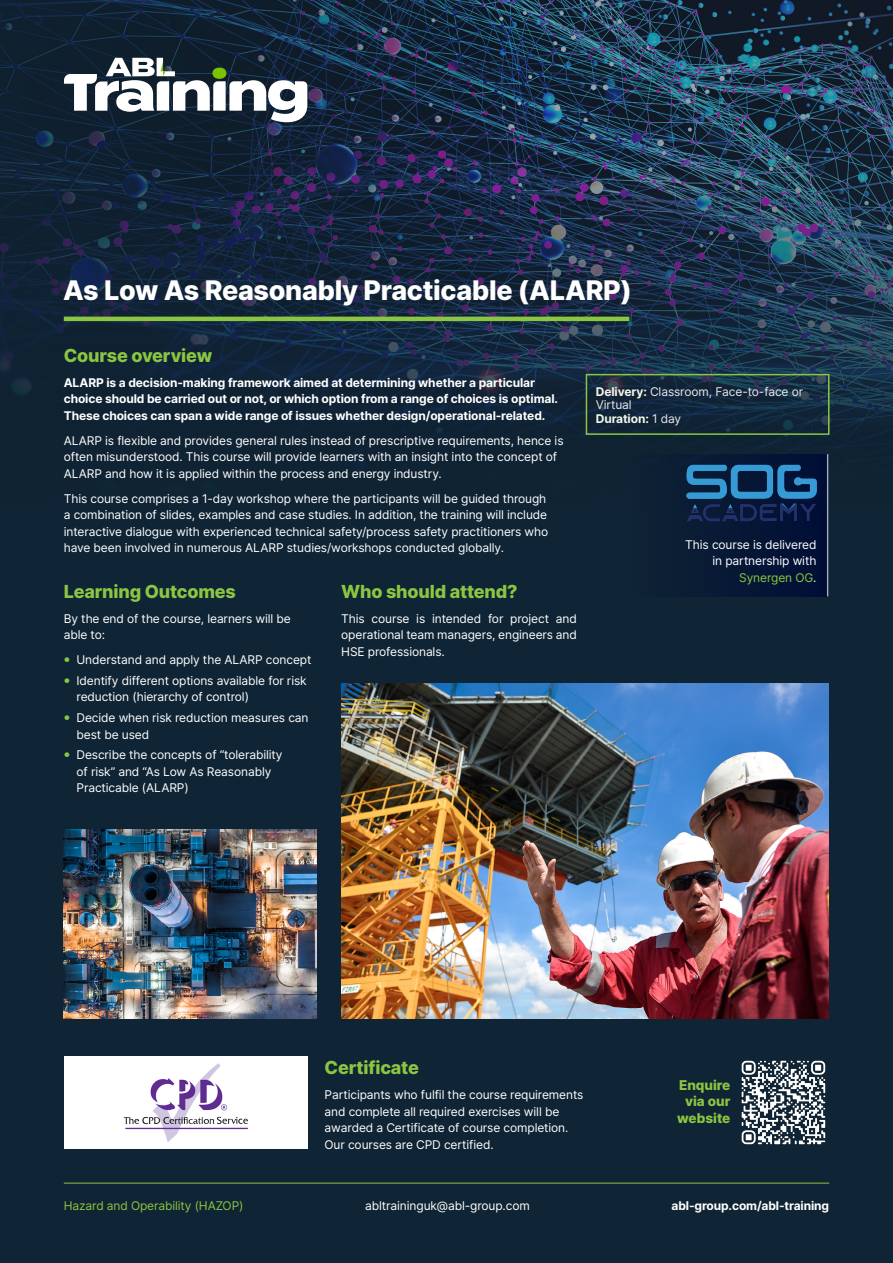
<style>
.page{position:relative;width:893px;height:1263px;background:#0f2434}
.page>*{position:absolute;margin:0;border:0;box-sizing:border-box;transform-origin:0 0}
.Headings{font:800 27px "Inter";letter-spacing:-.01em;color:#fff}
.Intro{font:800 18px "Inter";letter-spacing:-.01em;color:#8bc642}
.Sub-headings{font:800 13.5px/16.5px "Inter";color:#8bc642;text-align:center}
.Intro-2{font:12px/16.5px "Inter";letter-spacing:-.01em;color:#fff}
.Intro-3{font:700 12px/16.5px "Inter";letter-spacing:-.01em;color:#fff}
.Body{font:12px/16.5px "Inter";letter-spacing:-.01em;color:#fff}
.Body_text{font:12px/13.5px "Inter";letter-spacing:-.01em;color:#e7e9eb}
.t1{font:12px "Inter";letter-spacing:-.01em;color:#8bc642}
.Body_text-2{font:700 12px "Inter";letter-spacing:-.01em;color:#f1f7e9}
.s1{font-weight:800;font-size:15px;color:#8bc642}
.s2{font-weight:700;color:#f1f7e9}
.s3{font-weight:400;color:#e7e9eb}
.s4{color:#8bc642}
</style>
<div class="page">
<img style="left:512px;top:0;width:381px;height:138px">
<svg style="left:0;top:0;width:512px;height:138px"></svg>
<svg style="left:0;top:138px;width:893px;height:442px"></svg>
<hr style="left:64px;top:317px;width:565px;height:4px;background:#8bc642">
<img style="left:64px;top:830px;width:252px;height:188px">
<div style="left:634px;top:454px;width:194px;height:142px;background:#091b35"></div>
<img style="left:686px;top:462px;width:136px;height:65px">
<hr style="left:827px;top:454px;width:1px;height:142px;background:#fff">
<div style="left:586px;top:374px;width:243px;height:61px;border:2px solid #8bc642"></div>
<div style="left:64px;top:1057px;width:244px;height:92px;background:#fff"></div>
<img style="left:123px;top:1063px;width:125px;height:79px">
<img style="left:741px;top:1060px;width:85px;height:85px">
<img style="left:341px;top:683px;width:487px;height:335px">
<hr style="left:64px;top:1183px;width:765px;height:1px;background:#8bc642">
<svg style="left:64px;top:58px;width:243px;height:64px"></svg>
<p class="Headings" style="left:63px;top:271px;width:570px">As Low As Reasonably Practicable (ALARP)</p>
<h2 class="Intro" style="left:64px;top:342px;width:150px">Course overview</h2>
<p class="Intro-3" style="left:64px;top:374px;width:496px">ALARP is a decision-making framework aimed at determining whether a particular choice should be carried out or not, or which option from a range of choices is optimal.<br>These choices can span a wide range of issues whether design/operational-related.</p>
<p class="Intro-2" style="left:64px;top:432px;width:501px">ALARP is flexible and provides general rules instead of prescriptive requirements, hence is often misunderstood. This course will provide learners with an insight into the concept of<br>ALARP and how it is applied within the process and energy industry.</p>
<p class="Intro-2" style="left:64px;top:490px;width:486px">This course comprises a 1-day workshop where the participants will be guided through a combination of slides, examples and case studies. In addition, the training will include interactive dialogue with experienced technical safety/process safety practitioners who have been involved in numerous ALARP studies/workshops conducted globally.</p>
<p class="Intro" style="left:64px;top:578px;width:174px">Learning Outcomes</p>
<p class="Body" style="left:64px;top:610px;width:229px">By the end of the course, learners will be able to:</p>
<p class="Intro-2" style="left:64px;top:651px;width:249px"><span class="s1">•</span> Understand and apply the ALARP concept</p>
<p class="Intro-2" style="left:77px;top:672px;width:232px;text-indent:-13px"><span class="s1">•</span> Identify different options available for risk reduction (hierarchy of control)</p>
<p class="Intro-2" style="left:77px;top:709px;width:234px;text-indent:-13px"><span class="s1">•</span> Decide when risk reduction measures can best be used</p>
<p class="Intro-2" style="left:77px;top:746px;width:207px;text-indent:-13px"><span class="s1">•</span> Describe the concepts of “tolerability of risk” and “As Low As Reasonably<br>Practicable (ALARP)</p>
<p class="Intro" style="left:341px;top:578px;width:178px">Who should attend?</p>
<p class="Intro-2" style="left:341px;top:610px;width:237px;text-align:justify">This course is intended for project and operational team managers, engineers and HSE professionals.</p>
<p class="Body_text" style="left:596px;top:384px;width:209px"><span class="s2">Delivery:</span> Classroom, Face-to-face or<br>Virtual</p>
<p class="Body_text-2" style="left:596px;top:409px;width:87px">Duration: <span class="s3">1 day</span></p>
<p class="Intro-2" style="left:685px;top:536px;width:133px;text-align:right">This course is delivered in partnership with<br><span class="s4">Synergen OG</span>.</p>
<h2 class="Intro" style="left:325px;top:1054px;width:96px">Certificate</h2>
<p class="Intro-2" style="left:325px;top:1086px;width:260px">Participants who fulfil the course requirements and complete all required exercises will be awarded a Certificate of course completion.<br>Our courses are CPD certified.</p>
<p class="Sub-headings" style="left:677px;top:1076px;width:55px">Enquire via our website</p>
<p class="t1" style="left:64px;top:1197px;width:181px">Hazard and Operability (HAZOP)</p>
<p class="Intro-2" style="left:365px;top:1197px;width:166px">abltraininguk@abl-group.com</p>
<p class="Intro-3" style="left:672px;top:1197px;width:159px">abl-group.com/abl-training</p>
</div>
